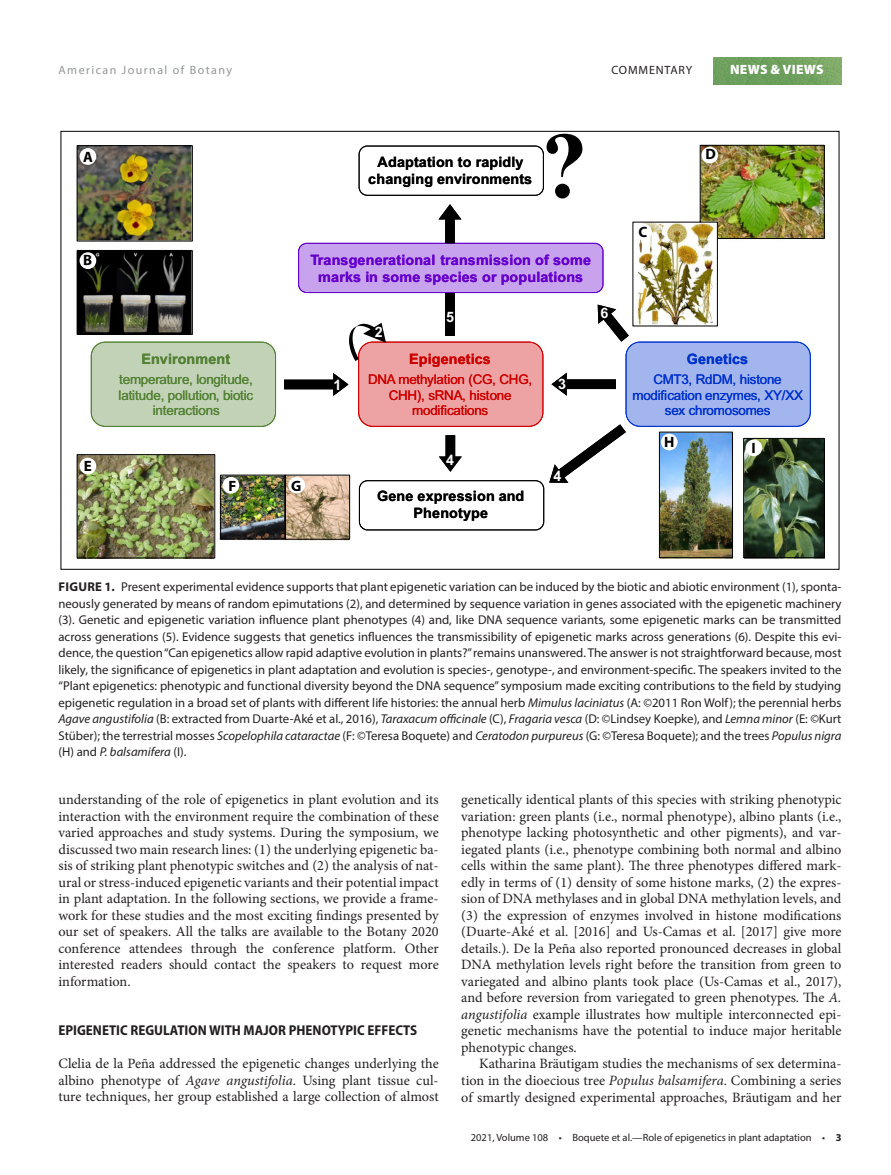
<style>
.page{position:relative;width:891px;height:1175px;background:#fff}
.page>*{position:absolute;margin:0;border:0;box-sizing:border-box;transform-origin:0 0}
.t1{font:700 93.75px "Times New Roman";color:#000}
.t2{font:700 15px "Myriad Pro";color:#000}
.t3{font:700 14.4px/17.2px "Arial";letter-spacing:.01em;color:#60c;text-align:center}
.t4{font:700 14.4px/17.2px "Arial";letter-spacing:.01em;color:#000;text-align:center}
.t5{font:700 14.4px "Arial";letter-spacing:.01em;color:#c00}
.t6{font:700 14.4px "Arial";letter-spacing:.01em;color:#548235}
.t7{font:700 14.4px "Arial";letter-spacing:.015em;color:#03c}
.t8{font:700 14.4px "Arial";color:#fff}
.t9{font:14.25px/16.5px "Minion Pro";color:#231f20;text-align:justify}
.t10{font:700 semi-condensed 14.25px "Myriad Pro";color:#231f20}
.t11{font:900 13.5px "Myriad Pro";color:#fff}
.t12{font:13.35px/15.3px "Arial";letter-spacing:-.01em;color:#548235;text-align:center}
.t13{font:13.35px/15.3px "Arial";letter-spacing:-.015em;color:#03c;text-align:center}
.t14{font:13.35px/15.3px "Arial";letter-spacing:-.02em;color:#c00;text-align:center}
.t15{font:12.75px/16.5px "Myriad Pro";color:#231f20;text-align:justify}
.t16{font:12px "Myriad Pro";letter-spacing:.12em;color:#939698}
.t17{font:12px "Myriad Pro";letter-spacing:.07em;color:#231f20}
.t18{font:10.5px "Myriad Pro";color:#231f20}
.s1{font-weight:700}
.s2{font-style:italic}
</style>
<div class="page">
<img style="left:714px;top:57px;width:127px;height:28px">
<img style="left:76px;top:144px;width:749px;height:414px">
<svg style="left:284px;top:323px;width:259px;height:104px"></svg>
<p class="t16" style="left:58px;top:63px;width:175px">American Journal of Botany</p>
<p class="t17" style="left:611px;top:63px;width:82px">COMMENTARY</p>
<p class="t11" style="left:730px;top:62px;width:20px">NEWS</p>
<p class="t11" style="left:770px;top:62px;width:30px">&amp; VIEWS</p>
<p class="t2" style="left:83px;top:147px;width:11px">A</p>
<p class="t2" style="left:83px;top:250px;width:11px">B</p>
<p class="t4" style="left:368px;top:154px;width:165px">Adaptation to rapidly changing environments</p>
<h1 class="t1" style="left:541px;top:114px;width:48px">?</h1>
<p class="t3" style="left:311px;top:251px;width:282px">Transgenerational transmission of some marks in some species or populations</p>
<p class="t8" style="left:375px;top:322px;width:9px">2</p>
<p class="t8" style="left:446px;top:307px;width:9px">5</p>
<p class="t8" style="left:600px;top:303px;width:9px">6</p>
<p class="t2" style="left:638px;top:222px;width:10px">C</p>
<p class="t2" style="left:706px;top:144px;width:12px">D</p>
<p class="t2" style="left:84px;top:456px;width:10px">E</p>
<p class="t6" style="left:141px;top:349px;width:90px">Environment</p>
<p class="t12" style="left:119px;top:372px;width:136px">temperature, longitude, latitude, pollution, biotic interactions</p>
<p class="t2" style="left:229px;top:475px;width:9px">F</p>
<p class="t2" style="left:291px;top:476px;width:12px">G</p>
<p class="t8" style="left:333px;top:375px;width:9px">1</p>
<p class="t5" style="left:409px;top:349px;width:83px">Epigenetics</p>
<p class="t14" style="left:368px;top:372px;width:165px">DNA methylation (CG, CHG,<br>CHH), sRNA, histone modifications</p>
<p class="t8" style="left:446px;top:450px;width:9px">4</p>
<p class="t4" style="left:377px;top:487px;width:149px">Gene expression and<br>Phenotype</p>
<p class="t8" style="left:558px;top:374px;width:9px">3</p>
<p class="t8" style="left:554px;top:466px;width:9px">4</p>
<p class="t7" style="left:687px;top:349px;width:63px">Genetics</p>
<p class="t13" style="left:633px;top:372px;width:172px">CMT3, RdDM, histone modification enzymes, XY/XX sex chromosomes</p>
<p class="t2" style="left:664px;top:432px;width:12px">H</p>
<p class="t2" style="left:752px;top:438px;width:6px">I</p>
<p class="t15" style="left:58px;top:578px;width:785px"><span class="s1">FIGURE 1.</span> Present experimental evidence supports that plant epigenetic variation can be induced by the biotic and abiotic environment (1), sponta&shy;neously generated by means of random epimutations (2), and determined by sequence variation in genes associated with the epigenetic machinery (3). Genetic and epigenetic variation influence plant phenotypes (4) and, like DNA sequence variants, some epigenetic marks can be transmitted across generations (5). Evidence suggests that genetics influences the transmissibility of epigenetic marks across generations (6). Despite this evi&shy;dence, the question “Can epigenetics allow rapid adaptive evolution in plants?” remains unanswered. The answer is not straightforward because, most likely, the significance of epigenetics in plant adaptation and evolution is species-, genotype-, and environment-specific. The speakers invited to the “Plant epigenetics: phenotypic and functional diversity beyond the DNA sequence” symposium made exciting contributions to the field by studying epigenetic regulation in a broad set of plants with different life histories: the annual herb <span class="s2">Mimulus laciniatus</span> (A: ©2011 Ron Wolf); the perennial herbs <span class="s2">Agave angustifolia</span> (B: extracted from Duarte-Aké et al., 2016), <span class="s2">Taraxacum officinale</span> (C), <span class="s2">Fragaria vesca</span> (D: ©Lindsey Koepke), and <span class="s2">Lemna minor</span> (E: ©Kurt Stüber); the terrestrial mosses <span class="s2">Scopelophila cataractae</span> (F: ©Teresa Boquete) and <span class="s2">Ceratodon purpureus</span> (G: ©Teresa Boquete); and the trees <span class="s2">Populus nigra </span>(H) and <span class="s2">P. balsamifera</span> (I).</p>
<p class="t9" style="left:58px;top:791px;width:382px">understanding of the role of epigenetics in plant evolution and its interaction with the environment require the combination of these varied approaches and study systems. During the symposium, we discussed two main research lines: (1) the underlying epigenetic ba&shy;sis of striking plant phenotypic switches and (2) the analysis of nat&shy;ural or stress-induced epigenetic variants and their potential impact in plant adaptation. In the following sections, we provide a frame&shy;work for these studies and the most exciting findings presented by our set of speakers. All the talks are available to the Botany 2020 conference attendees through the conference platform. Other interested readers should contact the speakers to request more information.</p>
<p class="t10" style="left:58px;top:1021px;width:360px">EPIGENETIC REGULATION WITH MAJOR PHENOTYPIC EFFECTS</p>
<p class="t9" style="left:58px;top:1055px;width:382px">Clelia de la Peña addressed the epigenetic changes underlying the albino phenotype of <span class="s2">Agave angustifolia</span>. Using plant tissue cul&shy;ture techniques, her group established a large collection of almost</p>
<p class="t9" style="left:461px;top:791px;width:382px">genetically identical plants of this species with striking phenotypic variation: green plants (i.e., normal phenotype), albino plants (i.e., phenotype lacking photosynthetic and other pigments), and var&shy;iegated plants (i.e., phenotype combining both normal and albino cells within the same plant). The three phenotypes differed mark&shy;edly in terms of (1) density of some histone marks, (2) the expres&shy;sion of DNA methylases and in global DNA methylation levels, and (3) the expression of enzymes involved in histone modifications (Duarte-Aké et al. [2016] and Us-Camas et al. [2017] give more details.). De la Peña also reported pronounced decreases in global DNA methylation levels right before the transition from green to variegated and albino plants took place (Us-Camas et al., 2017), and before reversion from variegated to green phenotypes. The <span class="s2">A. angustifolia</span> example illustrates how multiple interconnected epi&shy;genetic mechanisms have the potential to induce major heritable phenotypic changes.</p>
<p class="t9" style="left:461px;top:1055px;width:382px;text-indent:18px">Katharina Bräutigam studies the mechanisms of sex determina&shy;tion in the dioecious tree <span class="s2">Populus balsamifera</span>. Combining a series of smartly designed experimental approaches, Bräutigam and her</p>
<p class="t18" style="left:471px;top:1131px;width:372px">2021, Volume 108 • Boquete et al.—Role of epigenetics in plant adaptation • <span class="s1">3</span></p>
</div>
